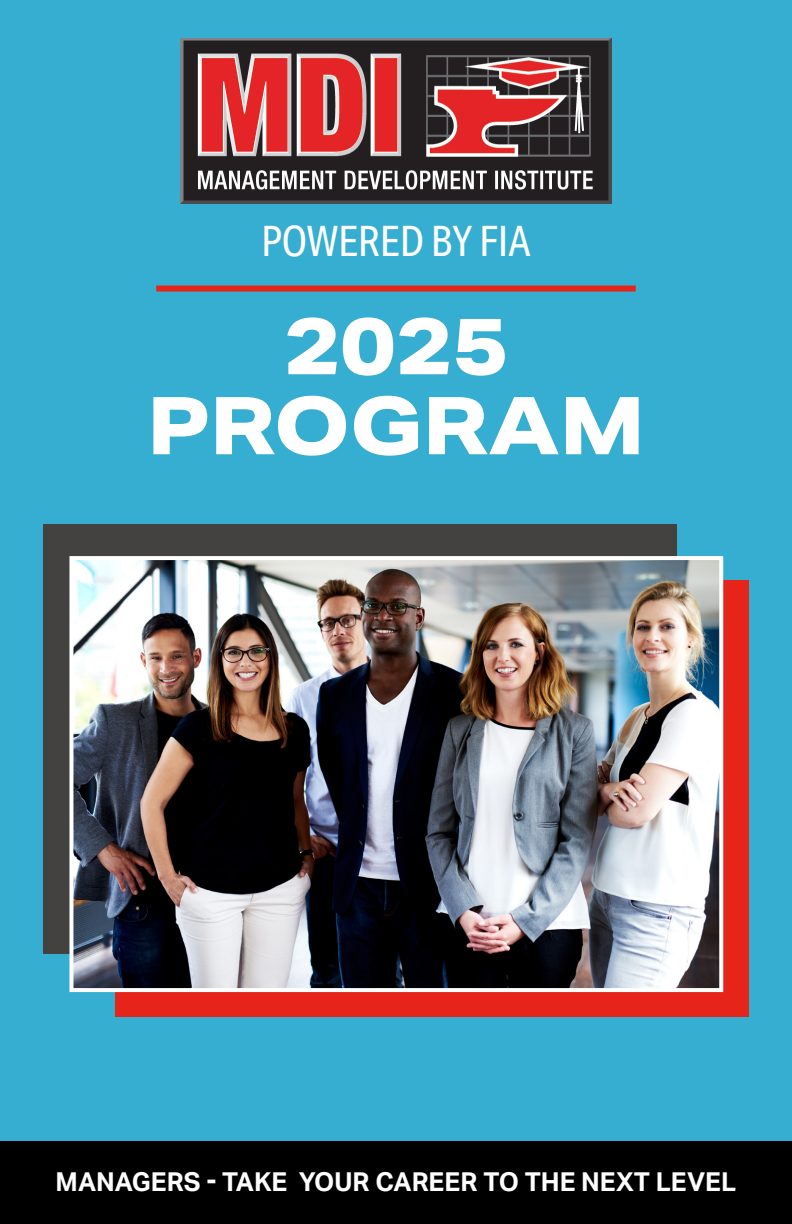
<style>
.page{position:relative;width:792px;height:1224px;background:#36aed1}
.page>*{position:absolute;margin:0;border:0;box-sizing:border-box;transform-origin:0 0}
.t1{font:800 80px "Aktiv Grotesk Ex";color:#fff}
.t2{font:42px "Aktiv Grotesk Cd";color:#fff}
.t3{font:700 26px "Aktiv Grotesk";color:#fff}
</style>
<div class="page">
<img style="left:181px;top:38px;width:430px;height:165px">
<div style="left:116px;top:580px;width:633px;height:437px;background:#e72419"></div>
<div style="left:43px;top:524px;width:633px;height:430px;background:#434240"></div>
<div style="left:0;top:1142px;width:792px;height:82px;background:#000"></div>
<img style="left:74px;top:561px;width:644px;height:426px">
<div style="left:69px;top:556px;width:654px;height:436px;border:4px solid #fff"></div>
<div style="left:156px;top:286px;width:480px;height:6px;background:#e72419"></div>
<p class="t2" style="left:261px;top:216px;width:271px">POWERED BY FIA</p>
<p class="t1" style="left:284px;top:295px;width:225px">2025</p>
<p class="t1" style="left:147px;top:375px;width:500px">PROGRAM</p>
<p class="t3" style="left:56px;top:1166px;width:682px">MANAGERS - TAKE YOUR CAREER TO THE NEXT LEVEL</p>
</div>
